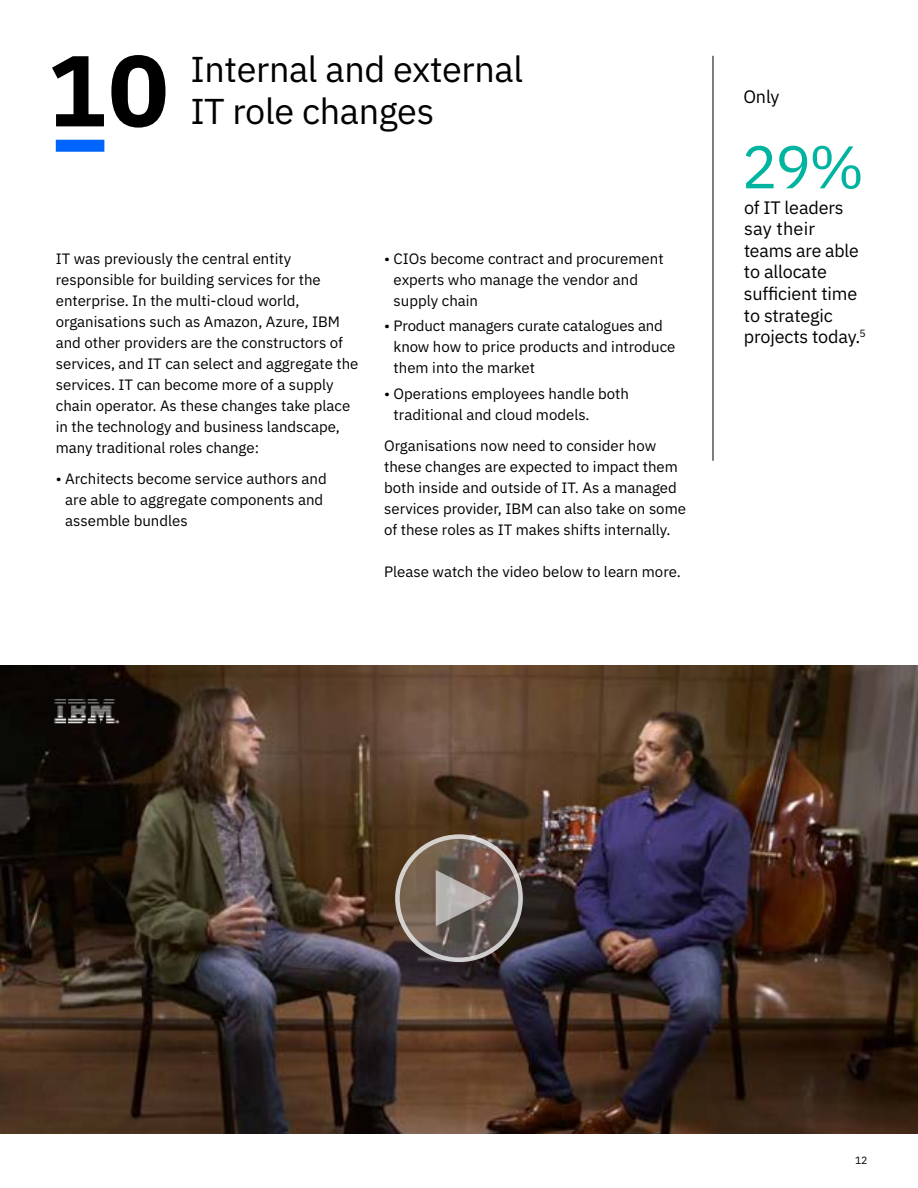
<style>
.page{position:relative;width:918px;height:1188px;background:#fff}
.page>*{position:absolute;margin:0;border:0;box-sizing:border-box;transform-origin:0 0}
.t1{font:700 100.5px "IBM Plex Sans";color:#000}
.t2{font:60px "IBM Plex Sans";color:#00b4a0}
.t3{font:36px/42px "IBM Plex Sans";letter-spacing:-.01em;color:#000}
.t4{font:18px/21.6px "IBM Plex Sans";letter-spacing:-.01em;color:#000}
.t5{font:15px/21px "IBM Plex Sans";color:#000}
.t6{font:10.5px "IBM Plex Sans";color:#000}
</style>
<div class="page">
<div style="left:56px;top:140px;width:48px;height:12px;background:#0064ff"></div>
<img style="left:0;top:665px;width:918px;height:469px">
<svg style="left:397px;top:837px;width:124px;height:123px;background:#74645b"></svg>
<svg style="left:435px;top:869px;width:57px;height:58px;background:#8e837e"></svg>
<div style="left:395px;top:834px;width:128px;height:128px;border:4px solid #ececec;border-radius:50%"></div>
<hr style="left:713px;top:56px;width:1px;height:405px;background:#000">
<img style="left:51px;top:697px;width:69px;height:28px">
<h1 class="t1" style="left:48px;top:11px;width:122px">10</h1>
<h3 class="t3" style="left:190px;top:45px;width:334px">Internal and external<br>IT role changes</h3>
<p class="t5" style="left:56px;top:247px;width:304px">IT was previously the central entity responsible for building services for the enterprise. In the multi-cloud world, organisations such as Amazon, Azure, IBM and other providers are the constructors of services, and IT can select and aggregate the services. IT can become more of a supply chain operator. As these changes take place in the technology and business landscape, many traditional roles change:</p>
<p class="t5" style="left:65px;top:467px;width:263px;text-indent:-9px">• Architects become service authors and are able to aggregate components and assemble bundles</p>
<p class="t5" style="left:394px;top:247px;width:272px;text-indent:-9px">• CIOs become contract and procurement experts who manage the vendor and supply chain</p>
<p class="t5" style="left:394px;top:314px;width:283px;text-indent:-9px">• Product managers curate catalogues and know how to price products and introduce them into the market</p>
<p class="t5" style="left:394px;top:382px;width:237px;text-indent:-9px">• Operations employees handle both traditional and cloud models.</p>
<p class="t5" style="left:384px;top:434px;width:303px">Organisations now need to consider how these changes are expected to impact them both inside and outside of IT. As a managed services provider, IBM can also take on some of these roles as IT makes shifts internally.</p>
<p class="t5" style="left:384px;top:560px;width:298px">Please watch the video below to learn more.</p>
<p class="t4" style="left:743px;top:85px;width:38px">Only</p>
<h2 class="t2" style="left:742px;top:121px;width:124px">29%</h2>
<p class="t4" style="left:744px;top:195px;width:123px">of IT leaders say their teams are able to allocate sufficient time to strategic projects today.<sup>5</sup></p>
<p class="t6" style="left:855px;top:1152px;width:14px">12</p>
</div>
